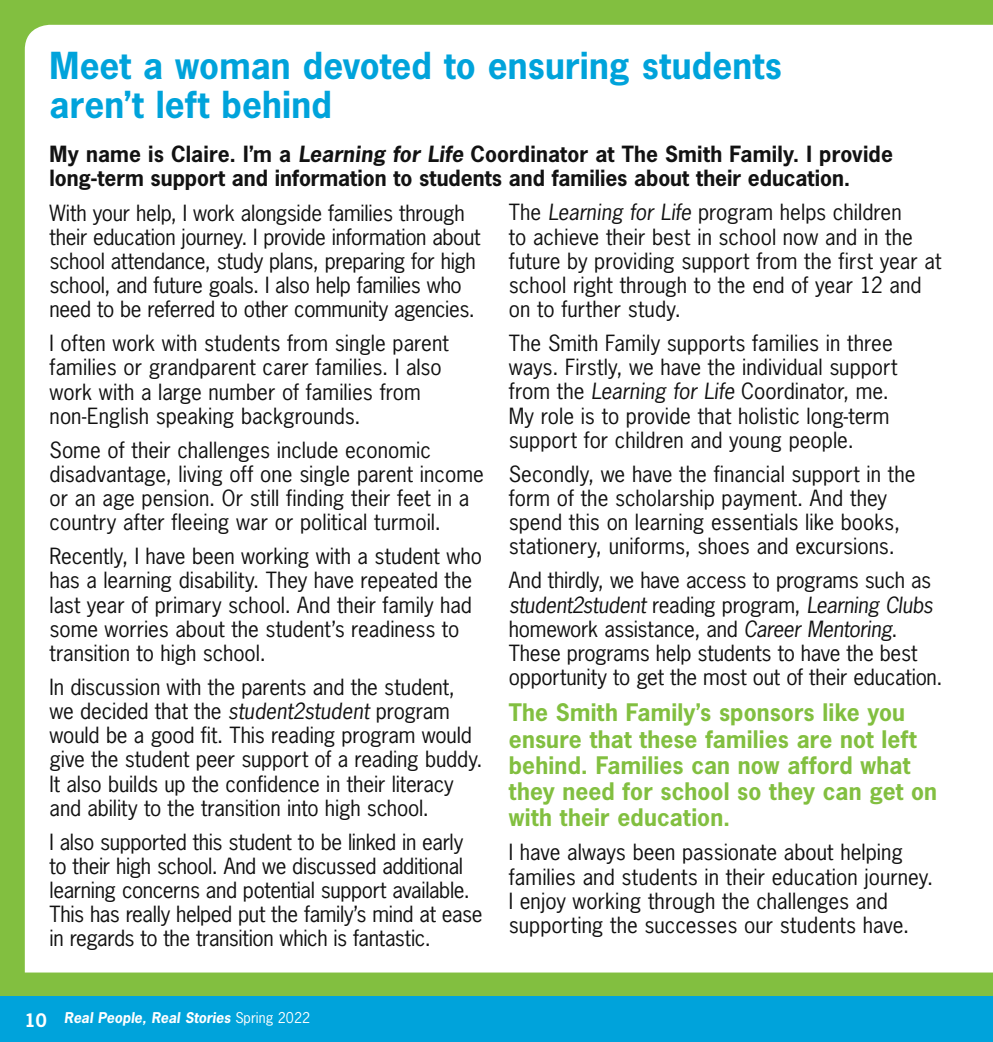
<style>
.page{position:relative;width:993px;height:1042px;background:#fff}
.page>*{position:absolute;margin:0;border:0;box-sizing:border-box;transform-origin:0 0}
.t1{font:700 35px/38.5px "News Gothic";letter-spacing:.005em;color:#00a3db}
.t2{font:700 22.75px/26.2px "News Gothic";letter-spacing:.005em;color:#82bf40}
.t3{font:21px/24.2px "News Gothic";letter-spacing:-.005em;color:#121212}
.t4{font:700 21px/24.5px "News Gothic";color:#121212}
.t5{font:italic 700 14px "News Gothic Std";color:#fff}
.s1{font-family:"News Gothic Std";font-style:italic}
.s2{font-style:italic}
.s3{font-family:"News Gothic";font-style:normal;font-size:17.5px}
.s4{font-family:"News Gothic";font-weight:400;font-style:normal}
</style>
<div class="page">
<div style="left:0;top:0;width:992px;height:1042px;background:#82bf40"></div>
<div style="left:0;top:996px;width:992px;height:46px;background:#00a3db"></div>
<div style="left:25px;top:25px;width:967px;height:947px;background:#fff"></div>
<h1 class="t1" style="left:50px;top:46px;width:733px">Meet a woman devoted to ensuring students aren’t left behind</h1>
<p class="t4" style="left:50px;top:141px;width:844px">My name is Claire. I’m a <span class="s1">Learning for Life</span> Coordinator at The Smith Family. I provide long-term support and information to students and families about their education.</p>
<p class="t3" style="left:50px;top:200px;width:432px">With your help, I work alongside families through their education journey. I provide information about school attendance, study plans, preparing for high school, and future goals. I also help families who need to be referred to other community agencies.</p>
<p class="t3" style="left:50px;top:331px;width:400px">I often work with students from single parent families or grandparent carer families. I also work with a large number of families from non-English speaking backgrounds.</p>
<p class="t3" style="left:50px;top:437px;width:435px">Some of their challenges include economic disadvantage, living off one single parent income or an age pension. Or still finding their feet in a country after fleeing war or political turmoil.</p>
<p class="t3" style="left:50px;top:544px;width:434px">Recently, I have been working with a student who has a learning disability. They have repeated the last year of primary school. And their family had some worries about the student’s readiness to transition to high school.</p>
<p class="t3" style="left:50px;top:675px;width:434px">In discussion with the parents and the student, we decided that the <span class="s2">student2student</span> program would be a good fit. This reading program would give the student peer support of a reading buddy.<br>It also builds up the confidence in their literacy and ability to the transition into high school.</p>
<p class="t3" style="left:50px;top:829px;width:434px">I also supported this student to be linked in early to their high school. And we discussed additional learning concerns and potential support available.<br>This has really helped put the family’s mind at ease in regards to the transition which is fantastic.</p>
<p class="t3" style="left:508px;top:200px;width:434px">The <span class="s2">Learning for Life</span> program helps children<br>to achieve their best in school now and in the future by providing support from the first year at school right through to the end of year 12 and on to further study.</p>
<p class="t3" style="left:508px;top:331px;width:390px">The Smith Family supports families in three ways. Firstly, we have the individual support from the <span class="s2">Learning for Life</span> Coordinator, me.<br>My role is to provide that holistic long-term support for children and young people.</p>
<p class="t3" style="left:508px;top:462px;width:408px">Secondly, we have the financial support in the form of the scholarship payment. And they spend this on learning essentials like books, stationery, uniforms, shoes and excursions.</p>
<p class="t3" style="left:508px;top:568px;width:435px">And thirdly, we have access to programs such as <span class="s2">student2student</span> reading program, <span class="s2">Learning Clubs </span>homework assistance, and <span class="s2">Career Mentoring</span>.<br>These programs help students to have the best opportunity to get the most out of their education.</p>
<p class="t2" style="left:508px;top:699px;width:429px">The Smith Family’s sponsors like you ensure that these families are not left behind. Families can now afford what they need for school so they can get on with their education.</p>
<p class="t3" style="left:508px;top:840px;width:425px">I have always been passionate about helping families and students in their education journey.<br>I enjoy working through the challenges and supporting the successes our students have.</p>
<p class="t5" style="left:25px;top:1008px;width:287px"><span class="s3">10</span> Real People, Real Stories <span class="s4">Spring 2022</span></p>
</div>
